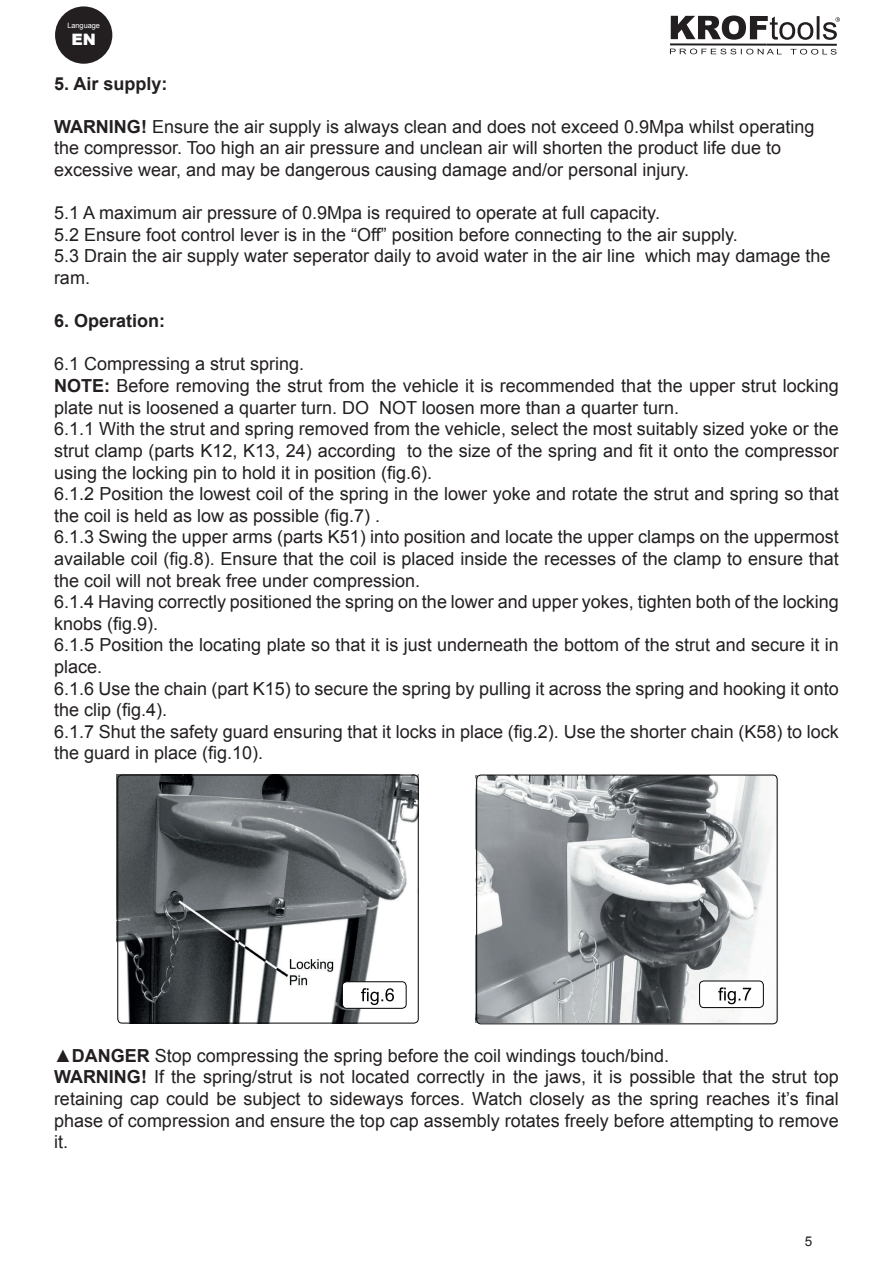
<style>
.page{position:relative;width:893px;height:1263px;background:#fff}
.page>*{position:absolute;margin:0;border:0;box-sizing:border-box;transform-origin:0 0}
.Texto{font:18px/21.6px "Arial";color:#231f20}
.Titulos__preto{font:18px/21.6px "Arial";color:#231f20}
.Titulos__preto-2{font:700 18px "Arial";color:#231f20}
.t1{font:900 15.75px "Arial";color:#fff}
.t2{font:13.5px "Arial";color:#231f20}
.t3{font:7.35px "Arial";color:#fff}
.s1{font-weight:700}
</style>
<div class="page">
<svg style="left:671px;top:16px;width:142px;height:24px"></svg>
<hr style="left:817px;top:16px;width:2px;height:23px;background:#231f20">
<hr style="left:670px;top:43px;width:96px;height:3px;background:#231f20">
<hr style="left:766px;top:44px;width:71px;height:2px;background:#231f20">
<svg style="left:670px;top:49px;width:112px;height:5px"></svg>
<svg style="left:790px;top:49px;width:47px;height:6px"></svg>
<svg style="left:823px;top:17px;width:17px;height:23px"></svg>
<div style="left:55px;top:6px;width:57px;height:58px;background:#231f20;border-radius:50%"></div>
<img style="left:116px;top:775px;width:302px;height:248px">
<div style="left:117px;top:775px;width:302px;height:248px;border:1px solid #030303;border-radius:4px"></div>
<img style="left:475px;top:775px;width:303px;height:248px">
<div style="left:476px;top:775px;width:301px;height:249px;border:1px solid #030303;border-radius:4px"></div>
<div style="left:342px;top:982px;width:64px;height:26px;background:#fff;border-radius:4px"></div>
<svg style="left:361px;top:988px;width:33px;height:17px"></svg>
<div style="left:342px;top:981px;width:65px;height:28px;border:1px solid #030303;border-radius:4px"></div>
<div style="left:700px;top:981px;width:63px;height:26px;background:#fff;border-radius:4px"></div>
<svg style="left:718px;top:987px;width:33px;height:17px"></svg>
<div style="left:699px;top:981px;width:65px;height:27px;border:1px solid #030303;border-radius:4px"></div>
<p class="t3" style="left:67px;top:20px;width:34px">Language</p>
<p class="t1" style="left:71px;top:28px;width:26px">EN</p>
<p class="Titulos__preto-2" style="left:54px;top:71px;width:115px">5. Air supply:</p>
<p class="Titulos__preto" style="left:54px;top:116px;width:762px"><span class="s1">WARNING!</span> Ensure the air supply is always clean and does not exceed 0.9Mpa whilst operating the compressor. Too high an air pressure and unclean air will shorten the product life due to excessive wear, and may be dangerous causing damage and/or personal injury.</p>
<p class="Titulos__preto" style="left:54px;top:202px;width:607px">5.1 A maximum air pressure of 0.9Mpa is required to operate at full capacity.</p>
<p class="Titulos__preto" style="left:54px;top:224px;width:685px">5.2 Ensure foot control lever is in the “Off” position before connecting to the air supply.</p>
<p class="Titulos__preto" style="left:54px;top:246px;width:778px">5.3 Drain the air supply water seperator daily to avoid water in the air line which may damage the ram.</p>
<p class="Titulos__preto-2" style="left:54px;top:309px;width:113px">6. Operation:</p>
<p class="Texto" style="left:54px;top:354px;width:252px">6.1 Compressing a strut spring.</p>
<p class="Texto" style="left:54px;top:375px;width:786px"><span class="s1">NOTE:</span> Before removing the strut from the vehicle it is recommended that the upper strut locking plate nut is loosened a quarter turn. DO NOT loosen more than a quarter turn.</p>
<p class="Texto" style="left:54px;top:418px;width:786px;text-align:justify">6.1.1 With the strut and spring removed from the vehicle, select the most suitably sized yoke or the strut clamp (parts K12, K13, 24) according to the size of the spring and fit it onto the compressor using the locking pin to hold it in position (fig.6).</p>
<p class="Texto" style="left:54px;top:483px;width:786px">6.1.2 Position the lowest coil of the spring in the lower yoke and rotate the strut and spring so that the coil is held as low as possible (fig.7) .</p>
<p class="Texto" style="left:54px;top:526px;width:786px;text-align:justify">6.1.3 Swing the upper arms (parts K51) into position and locate the upper clamps on the uppermost available coil (fig.8). Ensure that the coil is placed inside the recesses of the clamp to ensure that the coil will not break free under compression.</p>
<p class="Texto" style="left:54px;top:591px;width:786px">6.1.4 Having correctly positioned the spring on the lower and upper yokes, tighten both of the locking knobs (fig.9).</p>
<p class="Texto" style="left:54px;top:634px;width:786px">6.1.5 Position the locating plate so that it is just underneath the bottom of the strut and secure it in place.</p>
<p class="Texto" style="left:54px;top:678px;width:786px">6.1.6 Use the chain (part K15) to secure the spring by pulling it across the spring and hooking it onto the clip (fig.4).</p>
<p class="Texto" style="left:54px;top:721px;width:786px">6.1.7 Shut the safety guard ensuring that it locks in place (fig.2). Use the shorter chain (K58) to lock the guard in place (fig.10).</p>
<p class="Texto" style="left:54px;top:1045px;width:617px"><span class="s1">▲DANGER</span> Stop compressing the spring before the coil windings touch/bind.</p>
<p class="Texto" style="left:54px;top:1066px;width:786px;text-align:justify"><span class="s1">WARNING!</span> If the spring/strut is not located correctly in the jaws, it is possible that the strut top retaining cap could be subject to sideways forces. Watch closely as the spring reaches it’s final phase of compression and ensure the top cap assembly rotates freely before attempting to remove it.</p>
<p class="t2" style="left:805px;top:1232px;width:9px">5</p>
</div>
